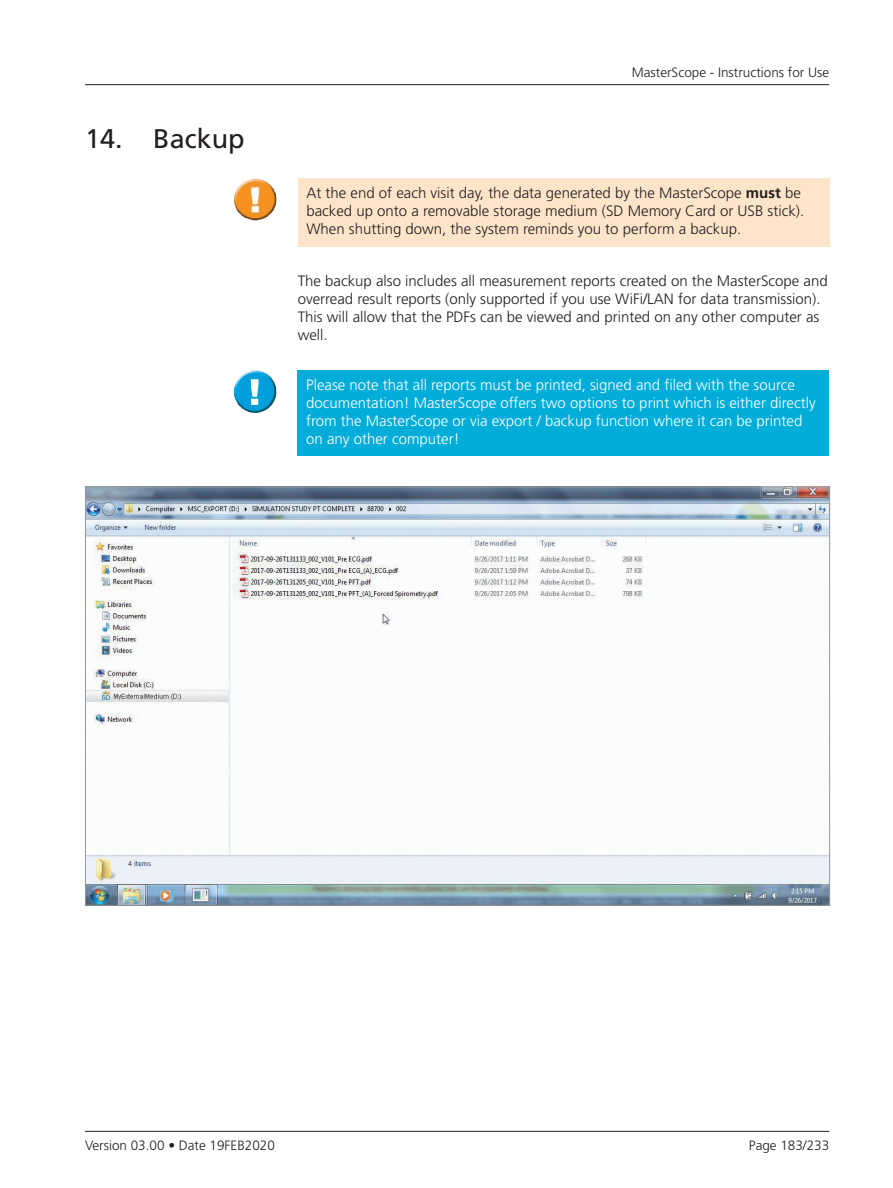
<style>
.page{position:relative;width:893px;height:1188px;background:#fff}
.page>*{position:absolute;margin:0;border:0;box-sizing:border-box;transform-origin:0 0}
.t1{font:27px "Frutiger LT Std";color:#231f20}
.t2{font:300 15px/18px "Frutiger LT Std";color:#231f20}
.t3{font:300 15px/18px "Frutiger LT Std";color:#fff}
.t4{font:300 13.5px "Frutiger LT Std";color:#231f20}
.s1{font-weight:700}
</style>
<div class="page">
<hr style="left:85px;top:84px;width:744px;height:1px;background:#231f20">
<hr style="left:85px;top:1131px;width:744px;height:1px;background:#231f20">
<div style="left:298px;top:179px;width:531px;height:68px;background:#fee5ca"></div>
<img style="left:234px;top:179px;width:43px;height:42px">
<img style="left:87px;top:489px;width:741px;height:415px">
<img style="left:234px;top:371px;width:42px;height:42px">
<div style="left:298px;top:370px;width:531px;height:86px;background:#00acd8"></div>
<h1 class="t1" style="left:85px;top:123px;width:161px">14. Backup</h1>
<p class="t4" style="left:632px;top:65px;width:199px">MasterScope - Instructions for Use</p>
<p class="t2" style="left:306px;top:184px;width:499px">At the end of each visit day, the data generated by the MasterScope <span class="s1">must</span> be backed up onto a removable storage medium (SD Memory Card or USB stick).<br>When shutting down, the system reminds you to perform a backup.</p>
<p class="t2" style="left:298px;top:272px;width:532px">The backup also includes all measurement reports created on the MasterScope and overread result reports (only supported if you use WiFi/LAN for data transmission).<br>This will allow that the PDFs can be viewed and printed on any other computer as well.</p>
<p class="t3" style="left:306px;top:376px;width:511px">Please note that all reports must be printed, signed and filed with the source documentation! MasterScope offers two options to print which is either directly from the MasterScope or via export / backup function where it can be printed on any other computer!</p>
<p class="t4" style="left:85px;top:1137px;width:191px">Version 03.00 • Date 19FEB2020</p>
<p class="t4" style="left:749px;top:1137px;width:82px">Page 183/233</p>
</div>
